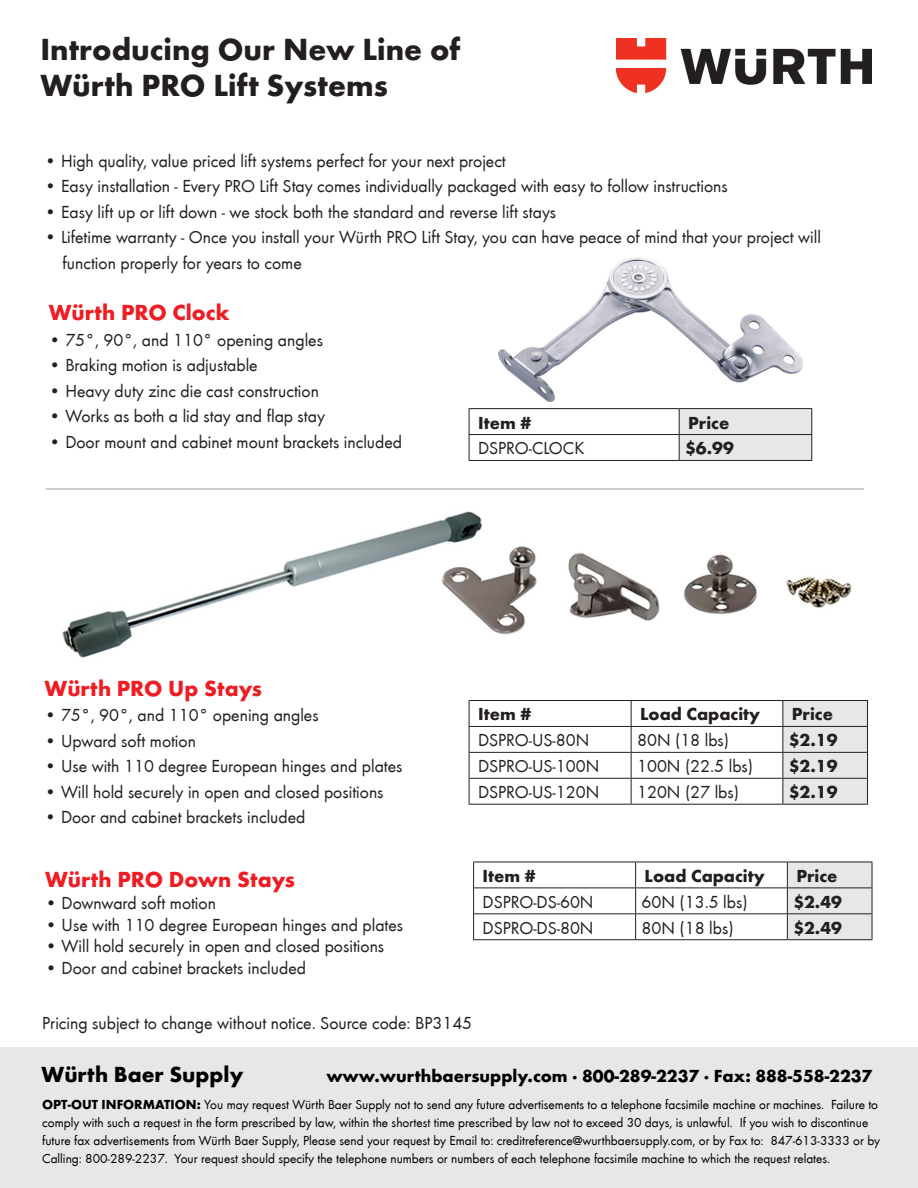
<style>
.page{position:relative;width:918px;height:1188px;background:#fff}
.page>*{position:absolute;margin:0;border:0;box-sizing:border-box;transform-origin:0 0}
.t1{font:700 31.5px/36px "Wuerth";color:#231f20}
.t2{font:700 22.5px "Wuerth";color:#ee1d23}
.t3{font:700 22.5px "Wuerth";color:#000}
.t4{font:18px/25.5px "Wuerth";color:#231f20}
.t5{font:700 18px "Wuerth";color:#231f20}
.BODY_TEXT_FINAL{font:700 18px "Wuerth";color:#000}
.t6{font:13.5px/18px "Wuerth";color:#000}
.s1{font-weight:700}
</style>
<div class="page">
<img style="left:62px;top:511px;width:790px;height:231px">
<img style="left:617px;top:38px;width:255px;height:55px">
<div style="left:0;top:1048px;width:918px;height:140px;background:#e6e7e9"></div>
<hr style="left:469px;top:408px;width:210px;height:1px;background:#231f20">
<hr style="left:679px;top:408px;width:133px;height:1px;background:#231f20">
<hr style="left:469px;top:434px;width:210px;height:1px;background:#231f20">
<svg style="left:469px;top:409px;width:1px;height:51px"></svg>
<svg style="left:679px;top:409px;width:133px;height:51px;background:#dfe0e2"></svg>
<hr style="left:469px;top:460px;width:210px;height:1px;background:#231f20">
<hr style="left:679px;top:460px;width:133px;height:1px;background:#231f20">
<hr style="left:469px;top:700px;width:162px;height:1px;background:#231f20">
<hr style="left:631px;top:700px;width:152px;height:1px;background:#231f20">
<hr style="left:783px;top:700px;width:85px;height:1px;background:#231f20">
<hr style="left:469px;top:726px;width:162px;height:1px;background:#231f20">
<hr style="left:631px;top:726px;width:152px;height:1px;background:#231f20">
<hr style="left:469px;top:752px;width:162px;height:1px;background:#231f20">
<hr style="left:631px;top:752px;width:152px;height:1px;background:#231f20">
<hr style="left:469px;top:778px;width:162px;height:1px;background:#231f20">
<svg style="left:469px;top:701px;width:1px;height:103px"></svg>
<hr style="left:631px;top:778px;width:152px;height:1px;background:#231f20">
<svg style="left:631px;top:701px;width:1px;height:103px"></svg>
<svg style="left:782px;top:701px;width:86px;height:103px;background:#dddddf"></svg>
<hr style="left:469px;top:804px;width:162px;height:1px;background:#231f20">
<hr style="left:631px;top:804px;width:152px;height:1px;background:#231f20">
<hr style="left:783px;top:804px;width:85px;height:1px;background:#231f20">
<hr style="left:473px;top:862px;width:163px;height:1px;background:#231f20">
<hr style="left:636px;top:862px;width:151px;height:1px;background:#231f20">
<hr style="left:473px;top:888px;width:163px;height:1px;background:#231f20">
<hr style="left:636px;top:888px;width:151px;height:1px;background:#231f20">
<hr style="left:473px;top:913px;width:163px;height:1px;background:#231f20">
<svg style="left:473px;top:862px;width:1px;height:77px"></svg>
<hr style="left:636px;top:913px;width:151px;height:1px;background:#231f20">
<svg style="left:635px;top:862px;width:1px;height:77px"></svg>
<svg style="left:787px;top:862px;width:86px;height:78px;background:#dbdcde"></svg>
<hr style="left:473px;top:939px;width:163px;height:1px;background:#231f20">
<hr style="left:636px;top:939px;width:151px;height:1px;background:#231f20">
<hr style="left:787px;top:939px;width:85px;height:1px;background:#231f20">
<img style="left:498px;top:257px;width:305px;height:144px">
<hr style="left:46px;top:488px;width:818px;height:2px;background:#a8a9ad">
<p class="t1" style="left:40px;top:29px;width:422px">Introducing Our New Line of<br>Würth PRO Lift Systems</p>
<p class="t4" style="left:45px;top:147px;width:463px">• High quality, value priced lift systems perfect for your next project</p>
<p class="t4" style="left:45px;top:173px;width:685px">• Easy installation - Every PRO Lift Stay comes individually packaged with easy to follow instructions</p>
<p class="t4" style="left:45px;top:198px;width:513px">• Easy lift up or lift down - we stock both the standard and reverse lift stays</p>
<p class="t4" style="left:63px;top:224px;width:760px;text-indent:-18px">• Lifetime warranty - Once you install your Würth PRO Lift Stay, you can have peace of mind that your project will function properly for years to come</p>
<p class="t2" style="left:49px;top:296px;width:182px">Würth PRO Clock</p>
<p class="t4" style="left:49px;top:326px;width:276px">• 75°, 90°, and 110° opening angles</p>
<p class="t4" style="left:49px;top:352px;width:210px">• Braking motion is adjustable</p>
<p class="t4" style="left:49px;top:377px;width:272px">• Heavy duty zinc die cast construction</p>
<p class="t4" style="left:49px;top:403px;width:278px">• Works as both a lid stay and flap stay</p>
<p class="t4" style="left:49px;top:428px;width:355px">• Door mount and cabinet mount brackets included</p>
<p class="t5" style="left:478px;top:409px;width:55px">Item #</p>
<p class="t5" style="left:688px;top:409px;width:43px">Price</p>
<p class="t4" style="left:478px;top:435px;width:108px">DSPRO-CLOCK</p>
<p class="t5" style="left:685px;top:435px;width:50px">$6.99</p>
<p class="t2" style="left:45px;top:672px;width:219px">Würth PRO Up Stays</p>
<p class="t4" style="left:45px;top:702px;width:276px">• 75°, 90°, and 110° opening angles</p>
<p class="t4" style="left:45px;top:727px;width:153px">• Upward soft motion</p>
<p class="t4" style="left:45px;top:753px;width:360px">• Use with 110 degree European hinges and plates</p>
<p class="t4" style="left:45px;top:778px;width:341px">• Will hold securely in open and closed positions</p>
<p class="t4" style="left:45px;top:804px;width:262px">• Door and cabinet brackets included</p>
<p class="t2" style="left:45px;top:863px;width:251px">Würth PRO Down Stays</p>
<p class="t4" style="left:45px;top:889px;width:172px">• Downward soft motion</p>
<p class="t4" style="left:45px;top:911px;width:360px">• Use with 110 degree European hinges and plates</p>
<p class="t4" style="left:45px;top:933px;width:341px">• Will hold securely in open and closed positions</p>
<p class="t4" style="left:45px;top:954px;width:262px">• Door and cabinet brackets included</p>
<p class="t5" style="left:478px;top:701px;width:55px">Item #</p>
<p class="t5" style="left:640px;top:701px;width:122px">Load Capacity</p>
<p class="t5" style="left:792px;top:701px;width:43px">Price</p>
<p class="t4" style="left:478px;top:727px;width:113px">DSPRO-US-80N</p>
<p class="t4" style="left:637px;top:727px;width:94px">80N (18 lbs)</p>
<p class="t5" style="left:789px;top:727px;width:50px">$2.19</p>
<p class="t4" style="left:478px;top:753px;width:123px">DSPRO-US-100N</p>
<p class="t4" style="left:637px;top:753px;width:118px">100N (22.5 lbs)</p>
<p class="t5" style="left:789px;top:753px;width:50px">$2.19</p>
<p class="t4" style="left:478px;top:778px;width:123px">DSPRO-US-120N</p>
<p class="t4" style="left:637px;top:778px;width:104px">120N (27 lbs)</p>
<p class="t5" style="left:789px;top:779px;width:50px">$2.19</p>
<p class="t5" style="left:483px;top:863px;width:55px">Item #</p>
<p class="t5" style="left:645px;top:863px;width:122px">Load Capacity</p>
<p class="t5" style="left:796px;top:863px;width:43px">Price</p>
<p class="t4" style="left:483px;top:888px;width:112px">DSPRO-DS-60N</p>
<p class="t4" style="left:642px;top:888px;width:108px">60N (13.5 lbs)</p>
<p class="t5" style="left:793px;top:889px;width:50px">$2.49</p>
<p class="t4" style="left:483px;top:914px;width:112px">DSPRO-DS-80N</p>
<p class="t4" style="left:642px;top:914px;width:94px">80N (18 lbs)</p>
<p class="t5" style="left:793px;top:914px;width:50px">$2.49</p>
<p class="t4" style="left:42px;top:1010px;width:432px">Pricing subject to change without notice. Source code: BP3145</p>
<p class="t3" style="left:42px;top:1058px;width:203px">Würth Baer Supply</p>
<p class="BODY_TEXT_FINAL" style="left:326px;top:1063px;width:548px">www.wurthbaersupply.com ⋅ 800-289-2237 ⋅ Fax: 888-558-2237</p>
<p class="t6" style="left:42px;top:1095px;width:839px"><span class="s1">OPT-OUT INFORMATION:</span> You may request Würth Baer Supply not to send any future advertisements to a telephone facsimile machine or machines. Failure to comply with such a request in the form prescribed by law, within the shortest time prescribed by law not to exceed 30 days, is unlawful. If you wish to discontinue future fax advertisements from Würth Baer Supply, Please send your request by Email to: creditreference@wurthbaersupply.com, or by Fax to: 847-613-3333 or by Calling: 800-289-2237. Your request should specify the telephone numbers or numbers of each telephone facsimile machine to which the request relates.</p>
</div>
